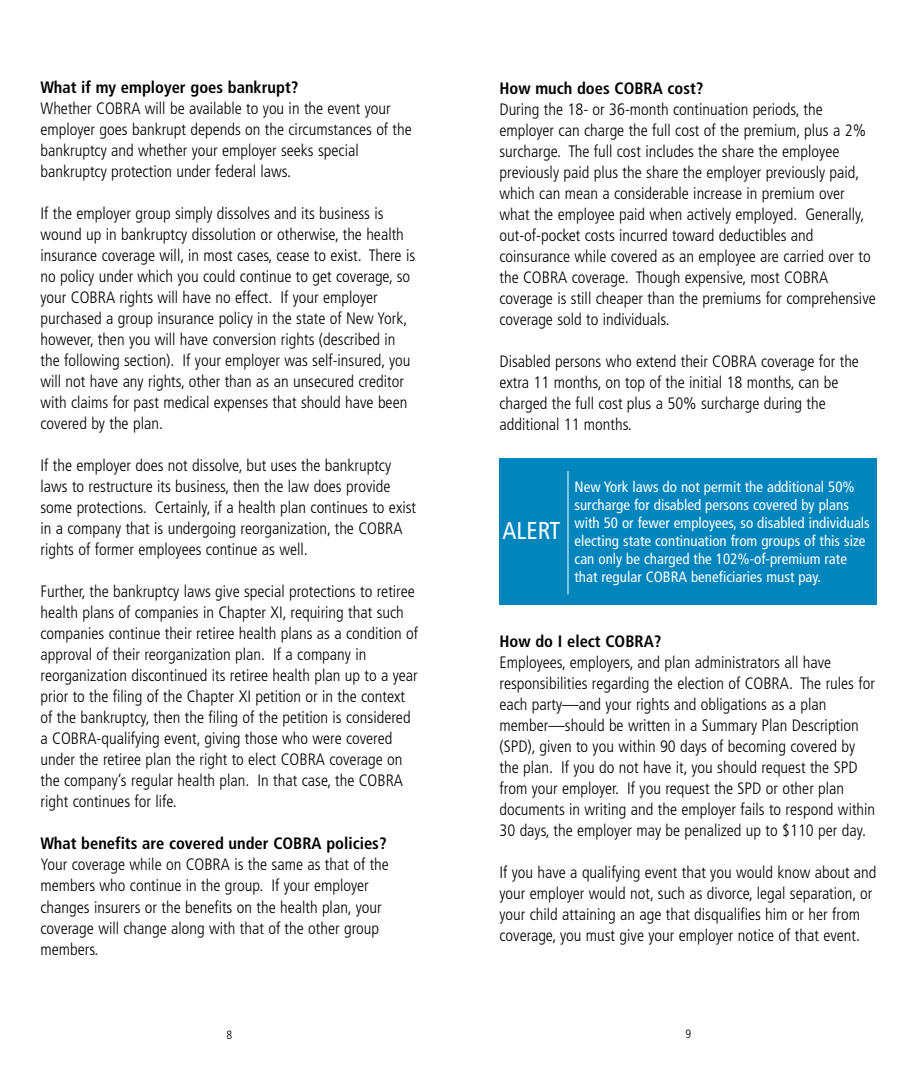
<style>
.page{position:relative;width:918px;height:1080px;background:#fff}
.page>*{position:absolute;margin:0;border:0;box-sizing:border-box;transform-origin:0 0}
.t1{font:condensed 24.3px "Frutiger";color:#fff}
.t2{font:300 condensed 16.5px/21px "Frutiger";color:#000}
.t3{font:700 condensed 16.5px "Frutiger";color:#000}
.t4{font:condensed 15px/18px "Frutiger";color:#fff}
.t5{font:300 condensed 12px "Frutiger";color:#000}
</style>
<div class="page">
<div style="left:500px;top:458px;width:378px;height:147px;background:#0086bc"></div>
<hr style="left:568px;top:471px;width:1px;height:123px;background:#fff">
<p class="t3" style="left:40px;top:81px;width:260px">What if my employer goes bankrupt?</p>
<p class="t2" style="left:40px;top:99px;width:373px">Whether COBRA will be available to you in the event your employer goes bankrupt depends on the circumstances of the bankruptcy and whether your employer seeks special bankruptcy protection under federal laws.</p>
<p class="t2" style="left:40px;top:204px;width:376px">If the employer group simply dissolves and its business is wound up in bankruptcy dissolution or otherwise, the health insurance coverage will, in most cases, cease to exist. There is no policy under which you could continue to get coverage, so your COBRA rights will have no effect. If your employer purchased a group insurance policy in the state of New York, however, then you will have conversion rights (described in the following section). If your employer was self-insured, you will not have any rights, other than as an unsecured creditor with claims for past medical expenses that should have been covered by the plan.</p>
<p class="t2" style="left:40px;top:457px;width:377px">If the employer does not dissolve, but uses the bankruptcy laws to restructure its business, then the law does provide some protections. Certainly, if a health plan continues to exist in a company that is undergoing reorganization, the COBRA rights of former employees continue as well.</p>
<p class="t2" style="left:40px;top:583px;width:379px">Further, the bankruptcy laws give special protections to retiree health plans of companies in Chapter XI, requiring that such companies continue their retiree health plans as a condition of approval of their reorganization plan. If a company in reorganization discontinued its retiree health plan up to a year prior to the filing of the Chapter XI petition or in the context of the bankruptcy, then the filing of the petition is considered a COBRA-qualifying event, giving those who were covered under the retiree plan the right to elect COBRA coverage on the company’s regular health plan. In that case, the COBRA right continues for life.</p>
<p class="t3" style="left:40px;top:837px;width:348px">What benefits are covered under COBRA policies?</p>
<p class="t2" style="left:40px;top:856px;width:350px">Your coverage while on COBRA is the same as that of the members who continue in the group. If your employer changes insurers or the benefits on the health plan, your coverage will change along with that of the other group members.</p>
<p class="t3" style="left:499px;top:81px;width:206px">How much does COBRA cost?</p>
<p class="t2" style="left:499px;top:100px;width:378px">During the 18- or 36-month continuation periods, the employer can charge the full cost of the premium, plus a 2% surcharge. The full cost includes the share the employee previously paid plus the share the employer previously paid, which can mean a considerable increase in premium over what the employee paid when actively employed. Generally, out-of-pocket costs incurred toward deductibles and coinsurance while covered as an employee are carried over to the COBRA coverage. Though expensive, most COBRA coverage is still cheaper than the premiums for comprehensive coverage sold to individuals.</p>
<p class="t2" style="left:499px;top:352px;width:361px">Disabled persons who extend their COBRA coverage for the extra 11 months, on top of the initial 18 months, can be charged the full cost plus a 50% surcharge during the additional 11 months.</p>
<h1 class="t1" style="left:503px;top:521px;width:59px">ALERT</h1>
<p class="t4" style="left:574px;top:479px;width:297px">New York laws do not permit the additional 50% surcharge for disabled persons covered by plans with 50 or fewer employees, so disabled individuals electing state continuation from groups of this size can only be charged the 102%-of-premium rate that regular COBRA beneficiaries must pay.</p>
<p class="t3" style="left:499px;top:635px;width:163px">How do I elect COBRA?</p>
<p class="t2" style="left:499px;top:653px;width:377px">Employees, employers, and plan administrators all have responsibilities regarding the election of COBRA. The rules for each party—and your rights and obligations as a plan member—should be written in a Summary Plan Description (SPD), given to you within 90 days of becoming covered by the plan. If you do not have it, you should request the SPD from your employer. If you request the SPD or other plan documents in writing and the employer fails to respond within 30 days, the employer may be penalized up to $110 per day.</p>
<p class="t2" style="left:499px;top:863px;width:379px">If you have a qualifying event that you would know about and your employer would not, such as divorce, legal separation, or your child attaining an age that disqualifies him or her from coverage, you must give your employer notice of that event.</p>
<p class="t5" style="left:227px;top:1030px;width:7px">8</p>
<p class="t5" style="left:686px;top:1029px;width:7px">9</p>
</div>
